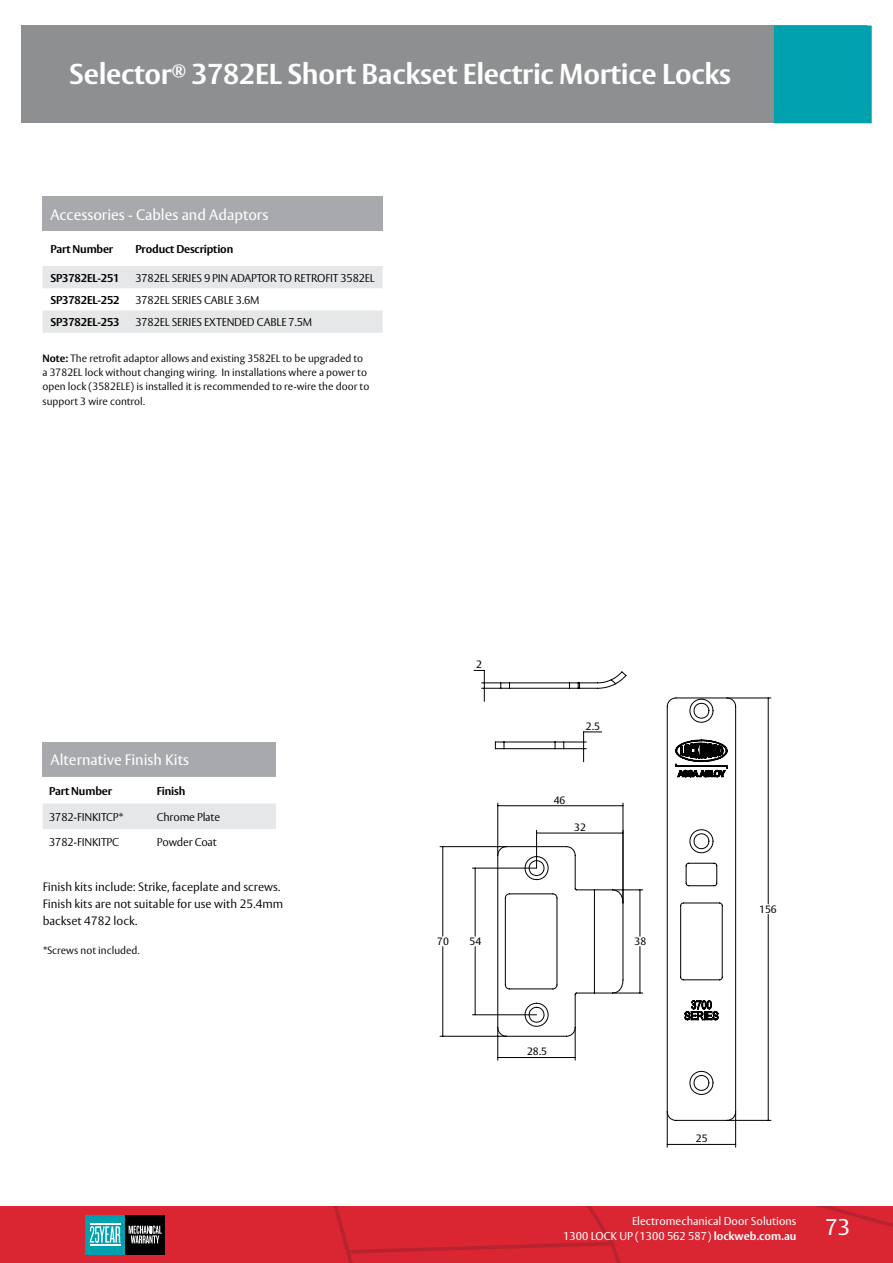
<style>
.page{position:relative;width:893px;height:1263px;background:#fff}
.page>*{position:absolute;margin:0;border:0;box-sizing:border-box;transform-origin:0 0}
.t1{font:700 28.5px "ASSA Vesta";letter-spacing:-.01em;color:#fff}
.t2{font:22.5px "ASSA Vesta";color:#fff}
.t3{font:15px "ASSA Vesta";color:#fff}
.t4{font:300 12px/16.8px "ASSA Vesta";color:#000}
.t5{font:300 11.25px "ASSA Vesta";letter-spacing:-.015em;color:#000}
.t6{font:700 11.25px "ASSA Vesta";letter-spacing:-.015em;color:#000}
.t7{font:11.25px/15px "ASSA Vesta";color:#fff;text-align:right}
.t8{font:300 10.5px/14.2px "ASSA Vesta";color:#000}
.t9{font:10.5px "ASSA Vesta";color:#000}
.s1{font-weight:700}
</style>
<div class="page">
<div style="left:21px;top:26px;width:846px;height:97px;background:#8d8f91"></div>
<div style="left:774px;top:26px;width:98px;height:97px;background:#00a0af"></div>
<svg style="left:0;top:1206px;width:893px;height:57px;background:#cd2a35"></svg>
<hr style="left:90px;top:1224px;width:30px;height:1px;background:#fff">
<hr style="left:90px;top:1244px;width:30px;height:1px;background:#fff">
<div style="left:43px;top:196px;width:340px;height:35px;background:#a7a9ac"></div>
<svg style="left:43px;top:266px;width:340px;height:67px"></svg>
<div style="left:43px;top:742px;width:233px;height:35px;background:#a7a9ac"></div>
<div style="left:43px;top:803px;width:233px;height:26px;background:#e6e7e8"></div>
<hr style="left:727px;top:1120px;width:44px;height:1px;background:#000">
<hr style="left:768px;top:698px;width:1px;height:206px;background:#000">
<hr style="left:768px;top:914px;width:1px;height:206px;background:#000">
<hr style="left:440px;top:1036px;width:66px;height:1px;background:#000">
<hr style="left:440px;top:846px;width:66px;height:1px;background:#000">
<hr style="left:442px;top:947px;width:1px;height:89px;background:#000">
<hr style="left:442px;top:847px;width:1px;height:89px;background:#000">
<hr style="left:472px;top:868px;width:65px;height:1px;background:#000">
<hr style="left:472px;top:1014px;width:65px;height:1px;background:#000">
<hr style="left:475px;top:868px;width:1px;height:68px;background:#000">
<hr style="left:475px;top:947px;width:1px;height:68px;background:#000">
<hr style="left:667px;top:1112px;width:1px;height:35px;background:#000">
<hr style="left:735px;top:1112px;width:1px;height:35px;background:#000">
<hr style="left:667px;top:1144px;width:69px;height:1px;background:#000">
<svg style="left:497px;top:697px;width:240px;height:424px"></svg>
<hr style="left:465px;top:1084px;width:44px;height:1px;background:#000">
<hr style="left:465px;top:894px;width:44px;height:1px;background:#000">
<hr style="left:475px;top:916px;width:65px;height:1px;background:#000">
<hr style="left:475px;top:1062px;width:65px;height:1px;background:#000">
<hr style="left:501px;top:1105px;width:77px;height:1px;background:#000">
<hr style="left:501px;top:853px;width:125px;height:1px;background:#000">
<svg style="left:616px;top:1041px;width:23px;height:1px"></svg>
<svg style="left:616px;top:938px;width:28px;height:1px"></svg>
<svg style="left:736px;top:697px;width:36px;height:4px"></svg>
<svg style="left:473px;top:670px;width:166px;height:31px"></svg>
<hr style="left:555px;top:806px;width:44px;height:1px;background:#000">
<hr style="left:555px;top:1228px;width:44px;height:1px;background:#000">
<svg style="left:494px;top:731px;width:108px;height:31px"></svg>
<h1 class="t1" style="left:69px;top:57px;width:663px">Selector<sup>®</sup> 3782EL Short Backset Electric Mortice Locks</h1>
<h3 class="t3" style="left:50px;top:205px;width:219px">Accessories - Cables and Adaptors</h3>
<p class="t6" style="left:50px;top:242px;width:64px">Part Number</p>
<p class="t6" style="left:135px;top:242px;width:99px">Product Description</p>
<p class="t6" style="left:50px;top:271px;width:71px">SP3782EL-251</p>
<p class="t5" style="left:135px;top:271px;width:241px">3782EL SERIES 9 PIN ADAPTOR TO RETROFIT 3582EL</p>
<p class="t6" style="left:50px;top:293px;width:71px">SP3782EL-252</p>
<p class="t5" style="left:135px;top:293px;width:126px">3782EL SERIES CABLE 3.6M</p>
<p class="t6" style="left:50px;top:315px;width:71px">SP3782EL-253</p>
<p class="t5" style="left:135px;top:315px;width:178px">3782EL SERIES EXTENDED CABLE 7.5M</p>
<p class="t8" style="left:43px;top:352px;width:328px"><span class="s1">Note:</span> The retrofit adaptor allows and existing 3582EL to be upgraded to a 3782EL lock without changing wiring. In installations where a power to open lock (3582ELE) is installed it is recommended to re-wire the door to support 3 wire control.</p>
<h3 class="t3" style="left:51px;top:751px;width:140px">Alternative Finish Kits</h3>
<p class="t6" style="left:49px;top:784px;width:64px">Part Number</p>
<p class="t6" style="left:157px;top:784px;width:30px">Finish</p>
<p class="t5" style="left:49px;top:810px;width:75px">3782-FINKITCP*</p>
<p class="t5" style="left:157px;top:810px;width:65px">Chrome Plate</p>
<p class="t5" style="left:49px;top:835px;width:71px">3782-FINKITPC</p>
<p class="t5" style="left:157px;top:835px;width:61px">Powder Coat</p>
<p class="t4" style="left:43px;top:879px;width:242px">Finish kits include: Strike, faceplate and screws.<br>Finish kits are not suitable for use with 25.4mm backset 4782 lock.</p>
<p class="t8" style="left:43px;top:943px;width:99px">*Screws not included.</p>
<p class="t9" style="left:476px;top:658px;width:7px">2</p>
<p class="t9" style="left:437px;top:934px;width:13px">70</p>
<p class="t9" style="left:470px;top:934px;width:13px">54</p>
<p class="t9" style="left:586px;top:720px;width:16px">2.5</p>
<p class="t9" style="left:554px;top:794px;width:13px">46</p>
<p class="t9" style="left:574px;top:821px;width:13px">32</p>
<p class="t9" style="left:634px;top:934px;width:13px">38</p>
<p class="t9" style="left:759px;top:903px;width:19px">156</p>
<p class="t9" style="left:527px;top:1045px;width:21px">28.5</p>
<p class="t9" style="left:696px;top:1132px;width:13px">25</p>
<p class="t7" style="left:563px;top:1214px;width:235px">Electromechanical Door Solutions<br>1300 LOCK UP (1300 562 587) <span class="s1">lockweb.com.au</span></p>
<h2 class="t2" style="left:825px;top:1214px;width:26px">73</h2>
</div>
